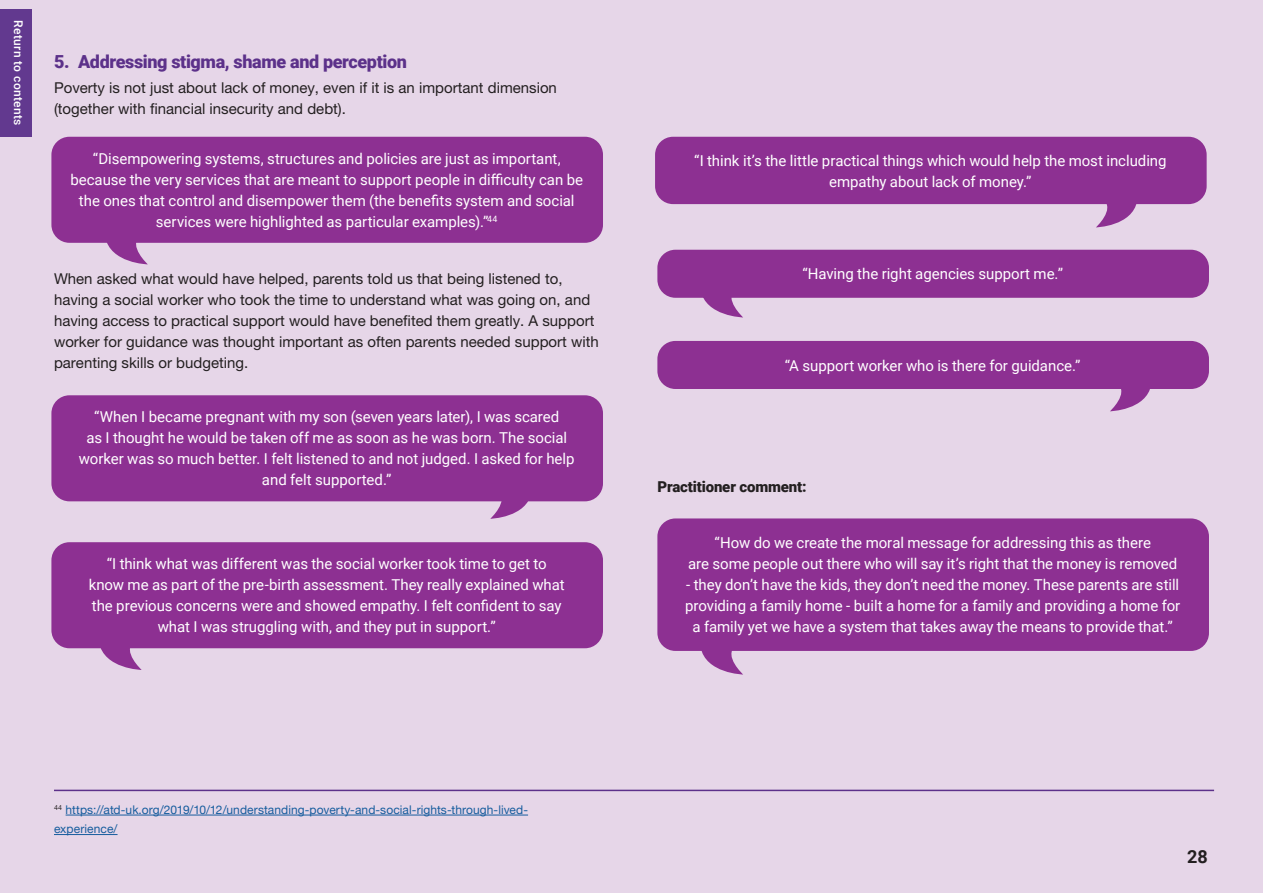
<style>
.page{position:relative;width:1263px;height:893px;background:#fff}
.page>*{position:absolute;margin:0;border:0;box-sizing:border-box;transform-origin:0 0}
.t1{font:900 18px "Roboto";letter-spacing:-.02em;color:#5c318a}
.t2{font:700 18px "Roboto";color:#231f20}
.t3{font:15px/21px "Roboto";letter-spacing:-.005em;color:#fff;text-align:center}
.t4{font:15px/21px "Helvetica Neue LT Pro";color:#231f20}
.t5{font:900 15px "Roboto";letter-spacing:-.01em;color:#231f20}
.t6{font:12px/19.5px "Helvetica Neue";letter-spacing:.005em;color:#175d9e}
.t7{font:500 12px "Roboto";letter-spacing:.03em;color:#fff}
</style>
<div class="page">
<div style="left:0;top:0;width:1262px;height:893px;background:#e6d6e8"></div>
<div style="left:51px;top:137px;width:552px;height:106px;background:#8d3092;border-radius:18px"></div>
<div style="left:51px;top:395px;width:552px;height:106px;background:#8d3092;border-radius:18px"></div>
<div style="left:51px;top:542px;width:552px;height:106px;background:#8d3092;border-radius:18px"></div>
<div style="left:655px;top:137px;width:551px;height:67px;background:#8d3092;border-radius:18px"></div>
<div style="left:657px;top:250px;width:552px;height:48px;background:#8d3092;border-radius:18px"></div>
<div style="left:657px;top:341px;width:552px;height:48px;background:#8d3092;border-radius:18px"></div>
<div style="left:657px;top:518px;width:552px;height:133px;background:#8d3092;border-radius:18px"></div>
<hr style="left:66px;top:815px;width:462px;height:1px;background:#175d9e">
<hr style="left:54px;top:834px;width:64px;height:1px;background:#175d9e">
<hr style="left:54px;top:790px;width:1160px;height:1px;background:#5c318a">
<svg style="left:105px;top:242px;width:43px;height:22px"></svg>
<svg style="left:490px;top:501px;width:41px;height:18px"></svg>
<svg style="left:701px;top:297px;width:42px;height:20px"></svg>
<svg style="left:701px;top:651px;width:42px;height:23px"></svg>
<svg style="left:1110px;top:389px;width:40px;height:22px"></svg>
<svg style="left:99px;top:648px;width:43px;height:22px"></svg>
<svg style="left:1096px;top:204px;width:41px;height:23px"></svg>
<div style="left:0;top:10px;width:32px;height:127px;background:#62398f"></div>
<p class="t7" style="left:27px;top:20px;width:107px;rotate:90deg">Return to contents</p>
<p class="t1" style="left:54px;top:48px;width:354px">5. Addressing stigma, shame and perception</p>
<p class="t4" style="left:54px;top:77px;width:504px">Poverty is not just about lack of money, even if it is an important dimension (together with financial insecurity and debt).</p>
<p class="t3" style="left:70px;top:148px;width:514px">“Disempowering systems, structures and policies are just as important, because the very services that are meant to support people in difficulty can be the ones that control and disempower them (the benefits system and social services were highlighted as particular examples).”<sup>44</sup></p>
<p class="t4" style="left:54px;top:268px;width:546px">When asked what would have helped, parents told us that being listened to, having a social worker who took the time to understand what was going on, and having access to practical support would have benefited them greatly. A support worker for guidance was thought important as often parents needed support with parenting skills or budgeting.</p>
<p class="t3" style="left:79px;top:406px;width:497px">“When I became pregnant with my son (seven years later), I was scared<br>as I thought he would be taken off me as soon as he was born. The social worker was so much better. I felt listened to and not judged. I asked for help and felt supported.”</p>
<p class="t3" style="left:89px;top:553px;width:478px">“I think what was different was the social worker took time to get to know me as part of the pre-birth assessment. They really explained what the previous concerns were and showed empathy. I felt confident to say what I was struggling with, and they put in support.”</p>
<p class="t3" style="left:694px;top:149px;width:474px">“I think it’s the little practical things which would help the most including empathy about lack of money.”</p>
<p class="t3" style="left:802px;top:263px;width:262px">“Having the right agencies support me.”</p>
<p class="t3" style="left:785px;top:354px;width:297px">“A support worker who is there for guidance.”</p>
<p class="t5" style="left:657px;top:476px;width:151px">Practitioner comment:</p>
<p class="t3" style="left:688px;top:532px;width:491px">“How do we create the moral message for addressing this as there<br>are some people out there who will say it’s right that the money is removed</p>
<p class="t3" style="left:685px;top:574px;width:497px">- they don’t have the kids, they don’t need the money. These parents are still providing a family home - built a home for a family and providing a home for a family yet we have a system that takes away the means to provide that.”</p>
<p class="t6" style="left:54px;top:800px;width:476px"><sup>44</sup> https://atd-uk.org/2019/10/12/understanding-poverty-and-social-rights-through-lived&shy;experience/</p>
<p class="t2" style="left:1187px;top:844px;width:22px">28</p>
</div>
